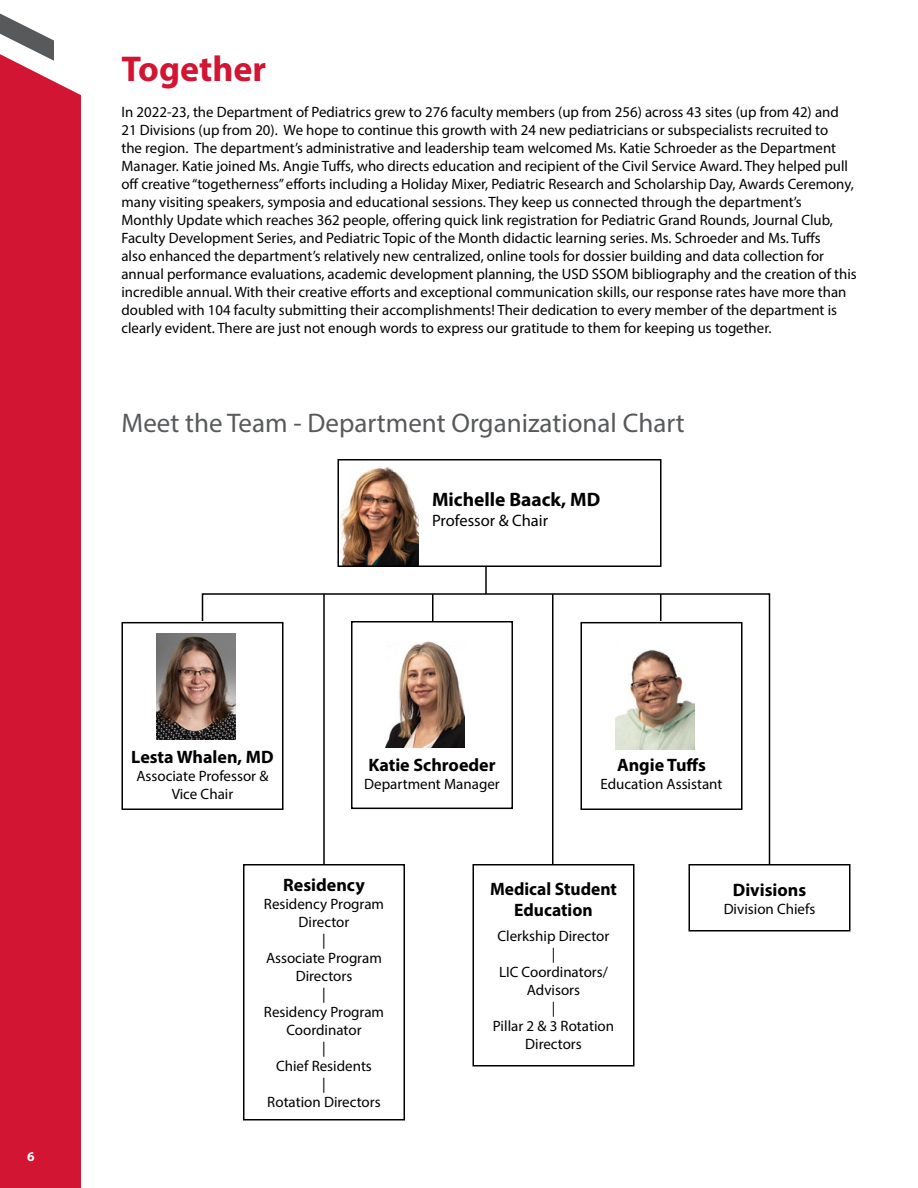
<style>
.page{position:relative;width:918px;height:1188px;background:#fff}
.page>*{position:absolute;margin:0;border:0;box-sizing:border-box;transform-origin:0 0}
.Paragraph_Style_1{font:700 36px "Myriad Pro";color:#d21533}
.heading_2{font:27px "Myriad Pro";color:#58595b}
.Paragraph_Style_1-2{font:700 19.5px "Myriad Pro";color:#000}
.Paragraph_Style_1-3{font:700 18px/21.6px "Myriad Pro";color:#000;text-align:center}
.Paragraph_Style_1-4{font:16.5px "Myriad Pro";color:#000}
.Paragraph_Style_1-5{font:15px/18px "Myriad Pro";color:#000;text-align:center}
.t1{font:700 13.5px "Myriad Pro";color:#fff}
</style>
<div class="page">
<svg style="left:0;top:14px;width:53px;height:26px"></svg>
<div style="left:0;top:40px;width:81px;height:1148px;background:#d21533"></div>
<img style="left:341px;top:467px;width:77px;height:97px">
<div style="left:338px;top:459px;width:324px;height:108px;border:2px solid #000"></div>
<img style="left:156px;top:633px;width:45px;height:107px">
<div style="left:122px;top:622px;width:162px;height:188px;border:2px solid #000"></div>
<div style="left:243px;top:864px;width:162px;height:256px;border:2px solid #000"></div>
<div style="left:688px;top:864px;width:162px;height:68px;border:2px solid #000"></div>
<hr style="left:485px;top:567px;width:2px;height:27px;background:#000">
<svg style="left:201px;top:592px;width:570px;height:274px"></svg>
<hr style="left:323px;top:594px;width:2px;height:270px;background:#000">
<div style="left:472px;top:864px;width:162px;height:202px;border:2px solid #000"></div>
<hr style="left:552px;top:594px;width:2px;height:270px;background:#000">
<hr style="left:432px;top:594px;width:2px;height:27px;background:#000">
<hr style="left:660px;top:594px;width:2px;height:27px;background:#000">
<h3 class="Paragraph_Style_1" style="left:122px;top:45px;width:146px">Together</h3>
<h3 class="Paragraph_Style_1-5" style="left:122px;top:103px;width:737px;text-align:left">In 2022-23, the Department of Pediatrics grew to 276 faculty members (up from 256) across 43 sites (up from 42) and 21 Divisions (up from 20). We hope to continue this growth with 24 new pediatricians or subspecialists recruited to<br>the region. The department’s administrative and leadership team welcomed Ms. Katie Schroeder as the Department Manager. Katie joined Ms. Angie Tuffs, who directs education and recipient of the Civil Service Award. They helped pull off creative “togetherness” efforts including a Holiday Mixer, Pediatric Research and Scholarship Day, Awards Ceremony, many visiting speakers, symposia and educational sessions. They keep us connected through the department’s Monthly Update which reaches 362 people, offering quick link registration for Pediatric Grand Rounds, Journal Club, Faculty Development Series, and Pediatric Topic of the Month didactic learning series. Ms. Schroeder and Ms. Tuffs<br>also enhanced the department’s relatively new centralized, online tools for dossier building and data collection for annual performance evaluations, academic development planning, the USD SSOM bibliography and the creation of this incredible annual. With their creative efforts and exceptional communication skills, our response rates have more than doubled with 104 faculty submitting their accomplishments! Their dedication to every member of the department is clearly evident. There are just not enough words to express our gratitude to them for keeping us together.</h3>
<h2 class="heading_2" style="left:122px;top:406px;width:565px">Meet the Team - Department Organizational Chart</h2>
<h3 class="Paragraph_Style_1-2" style="left:432px;top:487px;width:170px">Michelle Baack, MD</h3>
<h3 class="Paragraph_Style_1-4" style="left:432px;top:510px;width:118px">Professor &amp; Chair</h3>
<p class="t1" style="left:27px;top:1148px;width:9px">6</p>
<h3 class="Paragraph_Style_1-3" style="left:131px;top:745px;width:144px">Lesta Whalen, MD</h3>
<h3 class="Paragraph_Style_1-5" style="left:137px;top:767px;width:133px">Associate Professor &amp;</h3>
<h3 class="Paragraph_Style_1-5" style="left:172px;top:785px;width:63px">Vice Chair</h3>
<h3 class="Paragraph_Style_1-3" style="left:368px;top:754px;width:129px">Katie Schroeder</h3>
<h3 class="Paragraph_Style_1-5" style="left:364px;top:775px;width:137px">Department Manager</h3>
<h3 class="Paragraph_Style_1-3" style="left:617px;top:754px;width:90px">Angie Tuffs</h3>
<h3 class="Paragraph_Style_1-5" style="left:601px;top:775px;width:123px">Education Assistant</h3>
<h3 class="Paragraph_Style_1-3" style="left:283px;top:874px;width:83px">Residency</h3>
<h3 class="Paragraph_Style_1-5" style="left:264px;top:895px;width:122px">Residency Program<br>Director</h3>
<h3 class="Paragraph_Style_1-5" style="left:322px;top:931px;width:5px">|</h3>
<h3 class="Paragraph_Style_1-5" style="left:266px;top:949px;width:117px">Associate Program<br>Directors</h3>
<h3 class="Paragraph_Style_1-5" style="left:322px;top:985px;width:5px">|</h3>
<h3 class="Paragraph_Style_1-5" style="left:264px;top:1003px;width:122px">Residency Program<br>Coordinator</h3>
<h3 class="Paragraph_Style_1-5" style="left:322px;top:1039px;width:5px">|</h3>
<h3 class="Paragraph_Style_1-5" style="left:276px;top:1057px;width:97px">Chief Residents</h3>
<h3 class="Paragraph_Style_1-5" style="left:322px;top:1075px;width:5px">|</h3>
<h3 class="Paragraph_Style_1-5" style="left:267px;top:1093px;width:115px">Rotation Directors</h3>
<h3 class="Paragraph_Style_1-3" style="left:490px;top:877px;width:128px">Medical Student<br>Education</h3>
<h3 class="Paragraph_Style_1-5" style="left:498px;top:927px;width:113px">Clerkship Director</h3>
<h3 class="Paragraph_Style_1-5" style="left:552px;top:945px;width:5px">|</h3>
<h3 class="Paragraph_Style_1-5" style="left:499px;top:963px;width:110px">LIC Coordinators/<br>Advisors</h3>
<h3 class="Paragraph_Style_1-5" style="left:552px;top:999px;width:5px">|</h3>
<h3 class="Paragraph_Style_1-5" style="left:493px;top:1017px;width:123px">Pillar 2 &amp; 3 Rotation<br>Directors</h3>
<h3 class="Paragraph_Style_1-3" style="left:733px;top:878px;width:75px">Divisions</h3>
<h3 class="Paragraph_Style_1-5" style="left:724px;top:899px;width:93px">Division Chiefs</h3>
</div>
